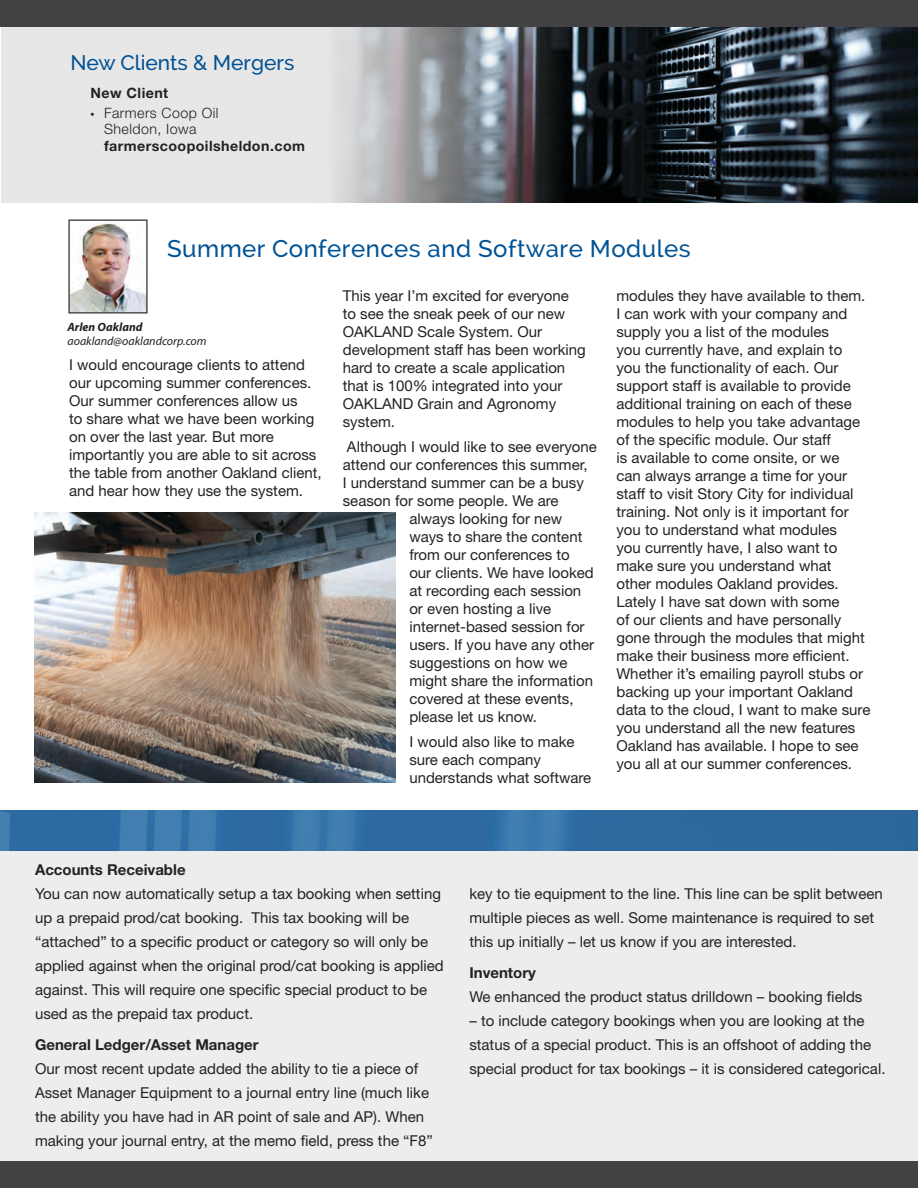
<style>
.page{position:relative;width:918px;height:1188px;background:#fff}
.page>*{position:absolute;margin:0;border:0;box-sizing:border-box;transform-origin:0 0}
.t1{font:500 24px "Raleway";letter-spacing:.02em;color:#005295}
.t2{font:500 21px "Raleway";color:#005295}
.t3{font:15px/18px "Helvetica Neue LT Std";color:#232224}
.t4{font:700 15px "Helvetica Neue LT Std";color:#232224}
.t5{font:700 14.25px "Helvetica Neue LT Std";letter-spacing:.03em;color:#232224}
.t6{font:300 14.25px/16.5px "Helvetica Neue LT Std";letter-spacing:.03em;color:#232224;text-align:center}
.t7{font:italic 12px "Myriad Pro";color:#231f20}
.t8{font:italic 700 12px "Myriad Pro";color:#231f20}
.s1{font-family:"Myriad Pro";font-weight:400;color:#231f20}
</style>
<div class="page">
<div style="left:1px;top:26px;width:917px;height:176px;background:#e8e7e7"></div>
<div style="left:0;top:810px;width:918px;height:378px;background:#ededed"></div>
<div style="left:0;top:1161px;width:918px;height:27px;background:#424244"></div>
<img style="left:34px;top:512px;width:362px;height:271px">
<img style="left:70px;top:223px;width:76px;height:89px">
<div style="left:68px;top:219px;width:80px;height:95px;border:1px solid #424244"></div>
<img style="left:337px;top:27px;width:581px;height:175px">
<div style="left:0;top:0;width:918px;height:27px;background:#424244"></div>
<svg style="left:0;top:810px;width:918px;height:40px;background:#316da3"></svg>
<h2 class="t2" style="left:70px;top:51px;width:226px">New Clients &amp; Mergers</h2>
<p class="t5" style="left:91px;top:84px;width:79px">New Client</p>
<p class="t6" style="left:91px;top:104px;width:129px"><span class="s1">•</span> Farmers Coop Oil<br>Sheldon, Iowa</p>
<p class="t5" style="left:104px;top:137px;width:202px">farmerscoopoilsheldon.com</p>
<h1 class="t1" style="left:167px;top:234px;width:525px">Summer Conferences and Software Modules</h1>
<p class="t8" style="left:67px;top:319px;width:77px">Arlen Oakland</p>
<p class="t7" style="left:67px;top:334px;width:141px">aoakland@oaklandcorp.com</p>
<p class="t3" style="left:69px;top:356px;width:254px">I would encourage clients to attend our upcoming summer conferences.<br>Our summer conferences allow us<br>to share what we have been working on over the last year. But more importantly you are able to sit across the table from another Oakland client, and hear how they use the system.</p>
<p class="t3" style="left:343px;top:287px;width:245px">This year I’m excited for everyone to see the sneak peek of our new<br>OAKLAND Scale System. Our development staff has been working hard to create a scale application that is 100% integrated into your<br>Oakland</p>
<p class="t3" style="left:418px;top:395px;width:140px">Grain and Agronomy</p>
<p class="t3" style="left:343px;top:409px;width:256px;line-height:24.8px">system.<br>Although I would like to see everyone</p>
<p class="t3" style="left:343px;top:455px;width:246px">attend our conferences this summer,</p>
<p class="t3" style="left:343px;top:473px;width:243px">I understand summer can be a busy</p>
<p class="t3" style="left:343px;top:491px;width:217px">season for some people. We are</p>
<p class="t3" style="left:409px;top:509px;width:154px">always looking for new</p>
<p class="t3" style="left:409px;top:527px;width:175px">ways to share the content</p>
<p class="t3" style="left:409px;top:545px;width:162px">from our conferences to</p>
<p class="t3" style="left:409px;top:563px;width:186px">our clients. We have looked</p>
<p class="t3" style="left:409px;top:581px;width:173px">at recording each session</p>
<p class="t3" style="left:409px;top:599px;width:143px">or even hosting a live</p>
<p class="t3" style="left:409px;top:617px;width:177px">internet-based session for</p>
<p class="t3" style="left:409px;top:635px;width:186px">users. If you have any other</p>
<p class="t3" style="left:409px;top:653px;width:160px">suggestions on how we</p>
<p class="t3" style="left:409px;top:671px;width:185px">might share the information</p>
<p class="t3" style="left:409px;top:689px;width:166px">covered at these events,</p>
<p class="t3" style="left:409px;top:707px;width:129px">please let us know.</p>
<p class="t3" style="left:409px;top:732px;width:183px">I would also like to make sure each company understands what software</p>
<p class="t3" style="left:616px;top:287px;width:255px">modules they have available to them.<br>I can work with your company and supply you a list of the modules<br>you currently have, and explain to you the functionality of each. Our support staff is available to provide additional training on each of these modules to help you take advantage of the specific module. Our staff<br>is available to come onsite, or we<br>can always arrange a time for your staff to visit Story City for individual training. Not only is it important for you to understand what modules<br>you currently have, I also want to make sure you understand what<br>other modules Oakland provides.<br>Lately I have sat down with some<br>of our clients and have personally gone through the modules that might make their business more efficient.<br>Whether it’s emailing payroll stubs or backing up your important Oakland data to the cloud, I want to make sure you understand all the new features Oakland has available. I hope to see you all at our summer conferences.</p>
<p class="t4" style="left:35px;top:860px;width:152px">Accounts Receivable</p>
<p class="t3" style="left:35px;top:881px;width:410px;line-height:24px">You can now automatically setup a tax booking when setting up a prepaid prod/cat booking. This tax booking will be “attached” to a specific product or category so will only be applied against when the original prod/cat booking is applied against. This will require one specific special product to be used as the prepaid tax product.</p>
<p class="t4" style="left:35px;top:1036px;width:225px">General Ledger/Asset Manager</p>
<p class="t3" style="left:35px;top:1057px;width:399px;line-height:24px">Our most recent update added the ability to tie a piece of Asset Manager Equipment to a journal entry line (much like the ability you have had in AR point of sale and AP). When making your journal entry, at the memo field, press the “F8”</p>
<p class="t3" style="left:469px;top:881px;width:415px;line-height:24px">key to tie equipment to the line. This line can be split between multiple pieces as well. Some maintenance is required to set this up initially – let us know if you are interested.</p>
<p class="t4" style="left:469px;top:964px;width:68px">Inventory</p>
<p class="t3" style="left:469px;top:988px;width:395px">We enhanced the product status drilldown – booking fields</p>
<p class="t3" style="left:469px;top:1009px;width:418px;line-height:24px">– to include category bookings when you are looking at the status of a special product. This is an offshoot of adding the special product for tax bookings – it is considered categorical.</p>
</div>
